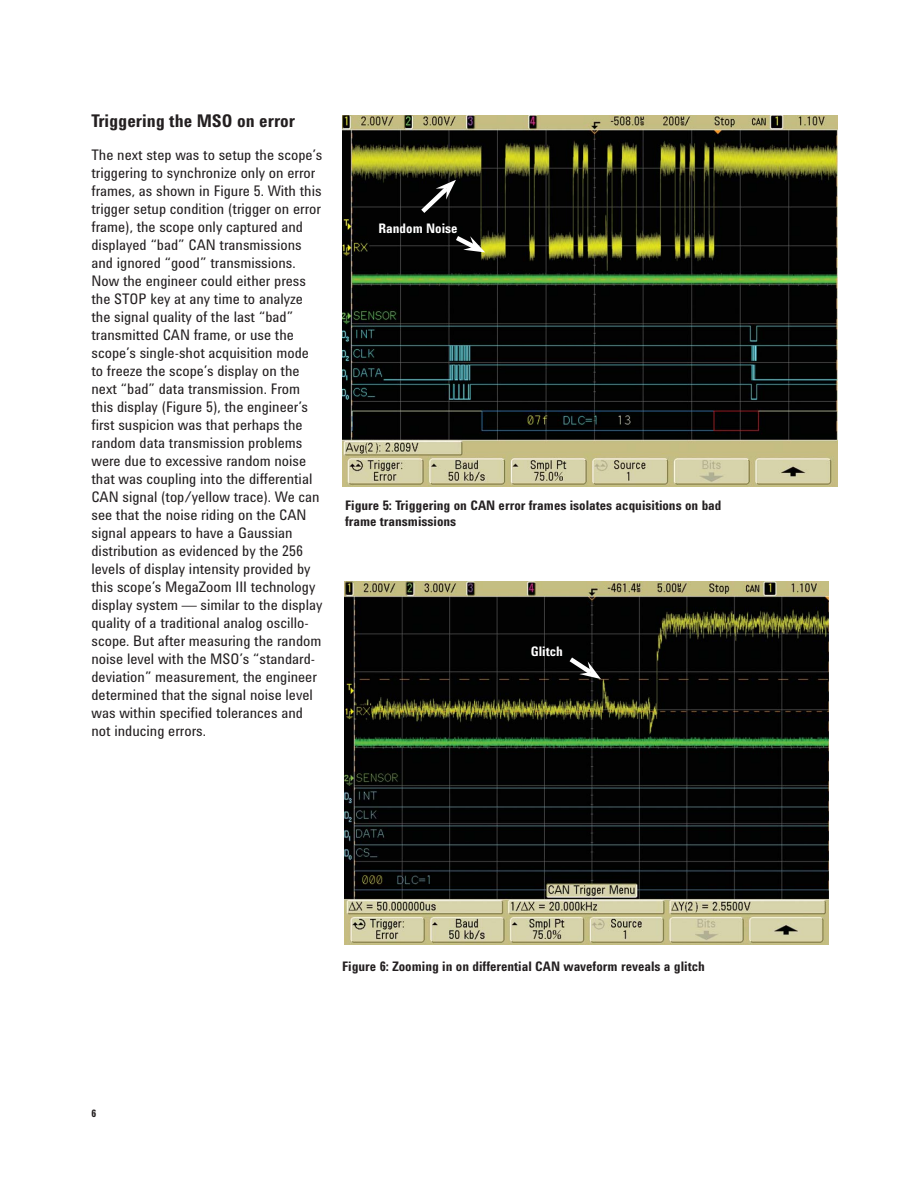
<style>
.page{position:relative;width:918px;height:1188px;background:#fff}
.page>*{position:absolute;margin:0;border:0;box-sizing:border-box;transform-origin:0 0}
.t1{font:700 18px "Agilent Condensed CFF";color:#231f20}
.t2{font:15px/18px "Agilent Condensed CFF";color:#231f20}
.t3{font:700 13.5px/16.2px "Agilent Condensed CFF";color:#231f20}
.t4{font:700 13.5px "Agilent Condensed CFF";color:#fff}
.t5{font:700 10.5px "Agilent Condensed CFF";color:#231f20}
</style>
<div class="page">
<img style="left:342px;top:115px;width:495px;height:372px">
<img style="left:345px;top:582px;width:483px;height:363px">
<svg style="left:416px;top:180px;width:40px;height:38px;background:#2b2c2b"></svg>
<svg style="left:565px;top:653px;width:36px;height:26px"></svg>
<svg style="left:451px;top:232px;width:34px;height:21px"></svg>
<p class="t1" style="left:92px;top:114px;width:205px">Triggering the MSO on error</p>
<p class="t2" style="left:92px;top:147px;width:233px">The next step was to setup the scope’s triggering to synchronize only on error frames, as shown in Figure 5. With this trigger setup condition (trigger on error frame), the scope only captured and displayed “bad” CAN transmissions and ignored “good” transmissions.<br>Now the engineer could either press the STOP key at any time to analyze the signal quality of the last “bad” transmitted CAN frame, or use the scope’s single-shot acquisition mode to freeze the scope’s display on the next “bad” data transmission. From this display (Figure 5), the engineer’s first suspicion was that perhaps the random data transmission problems were due to excessive random noise that was coupling into the differential CAN signal (top/yellow trace). We can see that the noise riding on the CAN signal appears to have a Gaussian distribution as evidenced by the 256 levels of display intensity provided by this scope’s MegaZoom III technology display system — similar to the display quality of a traditional analog oscillo&shy;scope. But after measuring the random noise level with the MSO’s “standard&shy;deviation” measurement, the engineer determined that the signal noise level was within specified tolerances and not inducing errors.</p>
<p class="t4" style="left:378px;top:223px;width:81px">Random Noise</p>
<p class="t3" style="left:345px;top:498px;width:378px">Figure 5: Triggering on CAN error frames isolates acquisitions on bad frame transmissions</p>
<p class="t4" style="left:531px;top:646px;width:34px">Glitch</p>
<p class="t5" style="left:91px;top:1110px;width:6px">6</p>
<p class="t3" style="left:342px;top:960px;width:364px">Figure 6: Zooming in on differential CAN waveform reveals a glitch</p>
</div>
